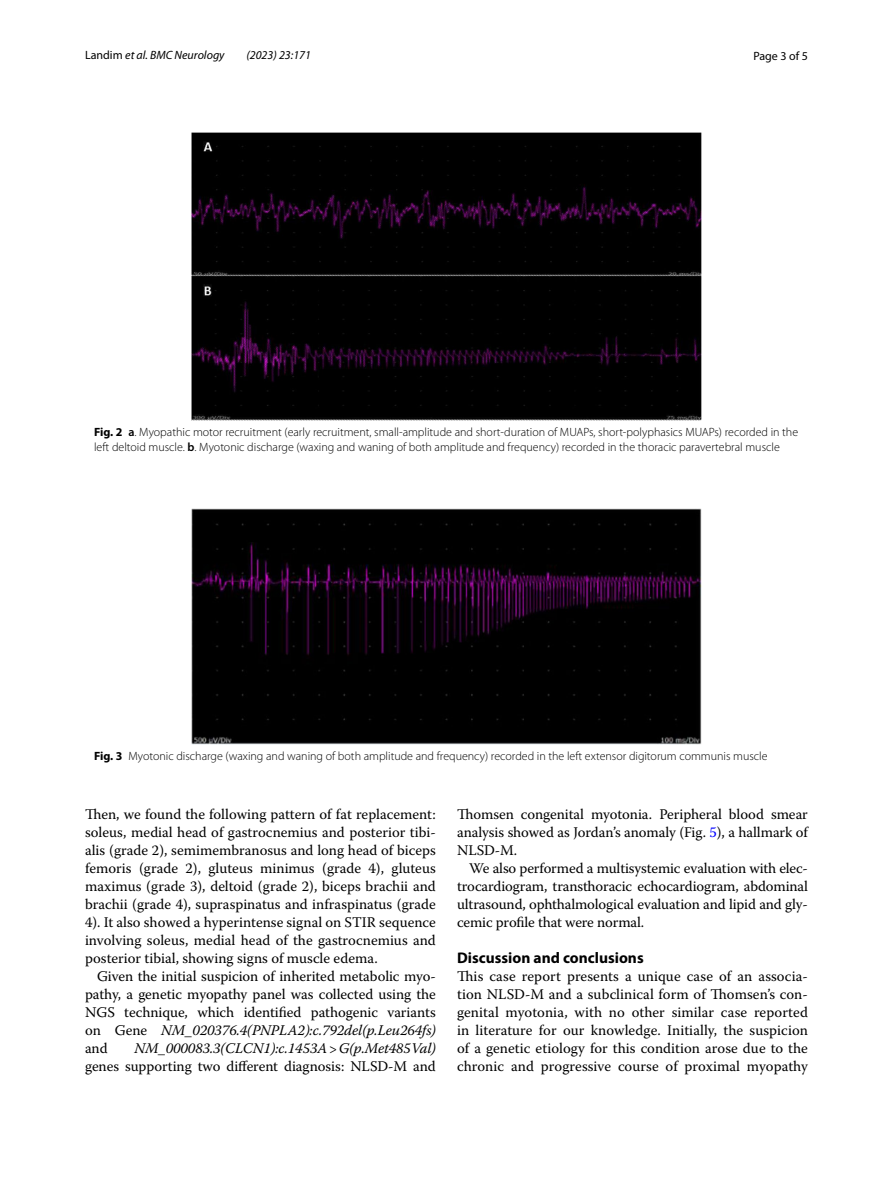
<style>
.page{position:relative;width:893px;height:1187px;background:#fff}
.page>*{position:absolute;margin:0;border:0;box-sizing:border-box;transform-origin:0 0}
.t1{font:700 15.45px "Myriad Pro";color:#000}
.t2{font:14.7px/18px "Warnock Pro";letter-spacing:-.005em;color:#000;text-align:justify}
.t3{font:300 12px/15px "Myriad Pro";color:#000}
.t4{font:italic 12px "Myriad Pro";color:#000}
.t5{font:12px "Myriad Pro";color:#000}
.s1{font-style:normal}
.s2{font-weight:700}
.s3{font-weight:600}
.s4{font-style:italic}
.s5{color:#00f}
</style>
<div class="page">
<img style="left:191px;top:133px;width:511px;height:287px">
<img style="left:191px;top:508px;width:511px;height:236px">
<p class="t4" style="left:85px;top:48px;width:141px"><span class="s1">Landim</span> et al. BMC Neurology</p>
<p class="t4" style="left:246px;top:48px;width:66px">(2023) 23:171</p>
<p class="t5" style="left:753px;top:48px;width:56px">Page 3 of 5</p>
<p class="t3" style="left:94px;top:424px;width:706px"><span class="s2">Fig. 2</span> <span class="s3">a</span>. Myopathic motor recruitment (early recruitment, small-amplitude and short-duration of MUAPs, short-polyphasics MUAPs) recorded in the left deltoid muscle. <span class="s3">b</span>. Myotonic discharge (waxing and waning of both amplitude and frequency) recorded in the thoracic paravertebral muscle</p>
<p class="t3" style="left:94px;top:748px;width:675px"><span class="s2">Fig. 3</span> Myotonic discharge (waxing and waning of both amplitude and frequency) recorded in the left extensor digitorum communis muscle</p>
<p class="t2" style="left:85px;top:805px;width:352px">Then, we found the following pattern of fat replacement: soleus, medial head of gastrocnemius and posterior tibi&shy;alis (grade 2), semimembranosus and long head of biceps femoris (grade 2), gluteus minimus (grade 4), gluteus maximus (grade 3), deltoid (grade 2), biceps brachii and brachii (grade 4), supraspinatus and infraspinatus (grade 4). It also showed a hyperintense signal on STIR sequence involving soleus, medial head of the gastrocnemius and posterior tibial, showing signs of muscle edema.</p>
<p class="t2" style="left:85px;top:967px;width:352px;text-indent:12px">Given the initial suspicion of inherited metabolic myo&shy;pathy, a genetic myopathy panel was collected using the NGS technique, which identified pathogenic variants on Gene <span class="s4">NM_020376.4(PNPLA2):c.792del(p.Leu264fs) </span>and</p>
<p class="t2" style="left:85px;top:1039px;width:352px;text-align:right"><span class="s4">NM_000083.3(CLCN1):c.1453A</span>&gt;<span class="s4">G(p.Met485Val)<br></span>genes supporting two different diagnosis: NLSD-M and</p>
<p class="t2" style="left:457px;top:805px;width:352px">Thomsen congenital myotonia. Peripheral blood smear analysis showed as Jordan’s anomaly (Fig. <span class="s5">5</span>), a hallmark of NLSD-M.</p>
<p class="t2" style="left:457px;top:859px;width:352px;text-indent:12px">We also performed a multisystemic evaluation with elec&shy;trocardiogram, transthoracic echocardiogram, abdominal ultrasound, ophthalmological evaluation and lipid and gly&shy;cemic profile that were normal.</p>
<p class="t1" style="left:457px;top:948px;width:188px">Discussion and conclusions</p>
<p class="t2" style="left:457px;top:967px;width:352px">This case report presents a unique case of an associa&shy;tion NLSD-M and a subclinical form of Thomsen’s con&shy;genital myotonia, with no other similar case reported in literature for our knowledge. Initially, the suspicion of a genetic etiology for this condition arose due to the chronic and progressive course of proximal myopathy</p>
</div>
